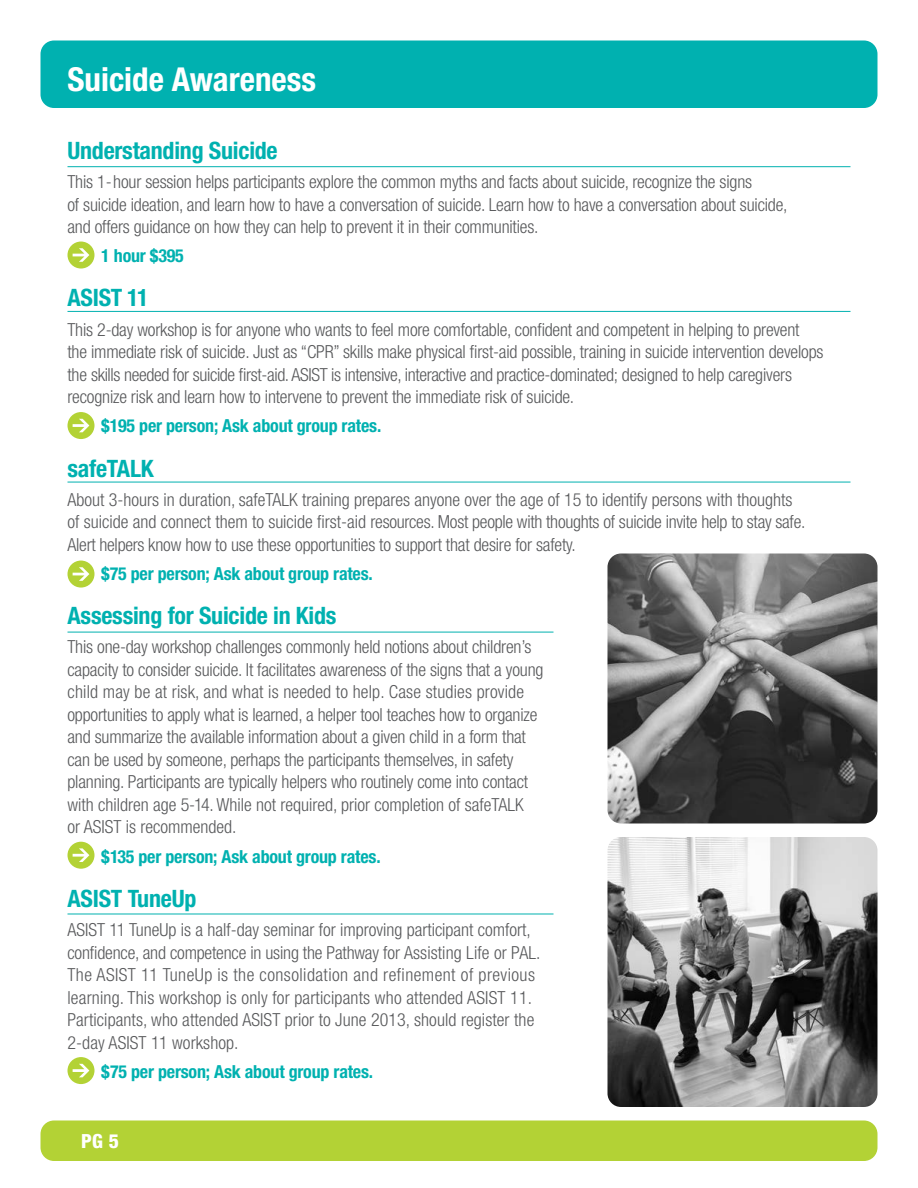
<style>
.page{position:relative;width:918px;height:1188px;background:#fff}
.page>*{position:absolute;margin:0;border:0;box-sizing:border-box;transform-origin:0 0}
.t1{font:700 condensed 33px "Helvetica Neue LT Std";color:#fff}
.t2{font:700 condensed 24px "Helvetica Neue LT Std";letter-spacing:-.01em;color:#00b1b0}
.t3{font:800 condensed 19.5px "Helvetica Neue LT Std";color:#fff}
.t4{font:300 condensed 18px/22.5px "Helvetica Neue LT Std";letter-spacing:-.01em;color:#58595b}
.t5{font:700 condensed 18px "Helvetica Neue LT Std";letter-spacing:-.01em;color:#00b1b0}
</style>
<div class="page">
<div style="left:40px;top:40px;width:838px;height:68px;background:#00b1b0;border-radius:14px"></div>
<div style="left:40px;top:1120px;width:838px;height:41px;background:#b3d235;border-radius:14px"></div>
<hr style="left:68px;top:632px;width:486px;height:1px;background:#00b1b0">
<hr style="left:68px;top:914px;width:486px;height:1px;background:#00b1b0">
<hr style="left:68px;top:482px;width:782px;height:1px;background:#00b1b0">
<hr style="left:68px;top:311px;width:782px;height:1px;background:#00b1b0">
<hr style="left:68px;top:166px;width:782px;height:1px;background:#00b1b0">
<div style="left:68px;top:412px;width:26px;height:27px;background:#b3d235;border-radius:50%"></div>
<svg style="left:73px;top:419px;width:16px;height:13px"></svg>
<div style="left:68px;top:561px;width:26px;height:27px;background:#b3d235;border-radius:50%"></div>
<svg style="left:73px;top:567px;width:16px;height:14px"></svg>
<div style="left:68px;top:842px;width:26px;height:27px;background:#b3d235;border-radius:50%"></div>
<svg style="left:73px;top:848px;width:16px;height:14px"></svg>
<div style="left:68px;top:1057px;width:26px;height:27px;background:#b3d235;border-radius:50%"></div>
<svg style="left:73px;top:1064px;width:16px;height:13px"></svg>
<div style="left:68px;top:242px;width:26px;height:27px;background:#b3d235;border-radius:50%"></div>
<svg style="left:73px;top:248px;width:16px;height:14px"></svg>
<img style="left:608px;top:554px;width:270px;height:270px">
<img style="left:608px;top:837px;width:270px;height:270px">
<h1 class="t1" style="left:68px;top:59px;width:250px">Suicide Awareness</h1>
<h2 class="t2" style="left:68px;top:136px;width:212px">Understanding Suicide</h2>
<p class="t4" style="left:68px;top:170px;width:722px">This 1-hour session helps participants explore the common myths and facts about suicide, recognize the signs<br>of suicide ideation, and learn how to have a conversation of suicide. Learn how to have a conversation about suicide, and offers guidance on how they can help to prevent it in their communities.</p>
<p class="t5" style="left:101px;top:245px;width:84px">1 hour $395</p>
<h2 class="t2" style="left:68px;top:283px;width:83px">ASIST 11</h2>
<p class="t4" style="left:68px;top:318px;width:758px">This 2-day workshop is for anyone who wants to feel more comfortable, confident and competent in helping to prevent the immediate risk of suicide. Just as “CPR” skills make physical first-aid possible, training in suicide intervention develops the skills needed for suicide first-aid. ASIST is intensive, interactive and practice-dominated; designed to help caregivers recognize risk and learn how to intervene to prevent the immediate risk of suicide.</p>
<p class="t5" style="left:101px;top:415px;width:282px">$195 per person; Ask about group rates.</p>
<h2 class="t2" style="left:68px;top:454px;width:88px">safeTALK</h2>
<p class="t4" style="left:68px;top:488px;width:739px">About 3-hours in duration, safeTALK training prepares anyone over the age of 15 to identify persons with thoughts of suicide and connect them to suicide first-aid resources. Most people with thoughts of suicide invite help to stay safe.<br>Alert helpers know how to use these opportunities to support that desire for safety.</p>
<p class="t5" style="left:101px;top:563px;width:273px">$75 per person; Ask about group rates.</p>
<h2 class="t2" style="left:68px;top:601px;width:271px">Assessing for Suicide in Kids</h2>
<p class="t4" style="left:68px;top:636px;width:478px">This one-day workshop challenges commonly held notions about children’s capacity to consider suicide. It facilitates awareness of the signs that a young child may be at risk, and what is needed to help. Case studies provide opportunities to apply what is learned, a helper tool teaches how to organize and summarize the available information about a given child in a form that can be used by someone, perhaps the participants themselves, in safety planning. Participants are typically helpers who routinely come into contact with children age 5-14. While not required, prior completion of safeTALK<br>or ASIST is recommended.</p>
<p class="t5" style="left:101px;top:845px;width:281px">$135 per person; Ask about group rates.</p>
<h2 class="t2" style="left:68px;top:884px;width:130px">ASIST TuneUp</h2>
<p class="t4" style="left:68px;top:918px;width:475px">ASIST 11 TuneUp is a half-day seminar for improving participant comfort, confidence, and competence in using the Pathway for Assisting Life or PAL.<br>The ASIST 11 TuneUp is the consolidation and refinement of previous learning. This workshop is only for participants who attended ASIST 11.<br>Participants, who attended ASIST prior to June 2013, should register the 2-day ASIST 11 workshop.</p>
<p class="t5" style="left:101px;top:1060px;width:274px">$75 per person; Ask about group rates.</p>
<p class="t3" style="left:81px;top:1129px;width:40px">PG 5</p>
</div>
